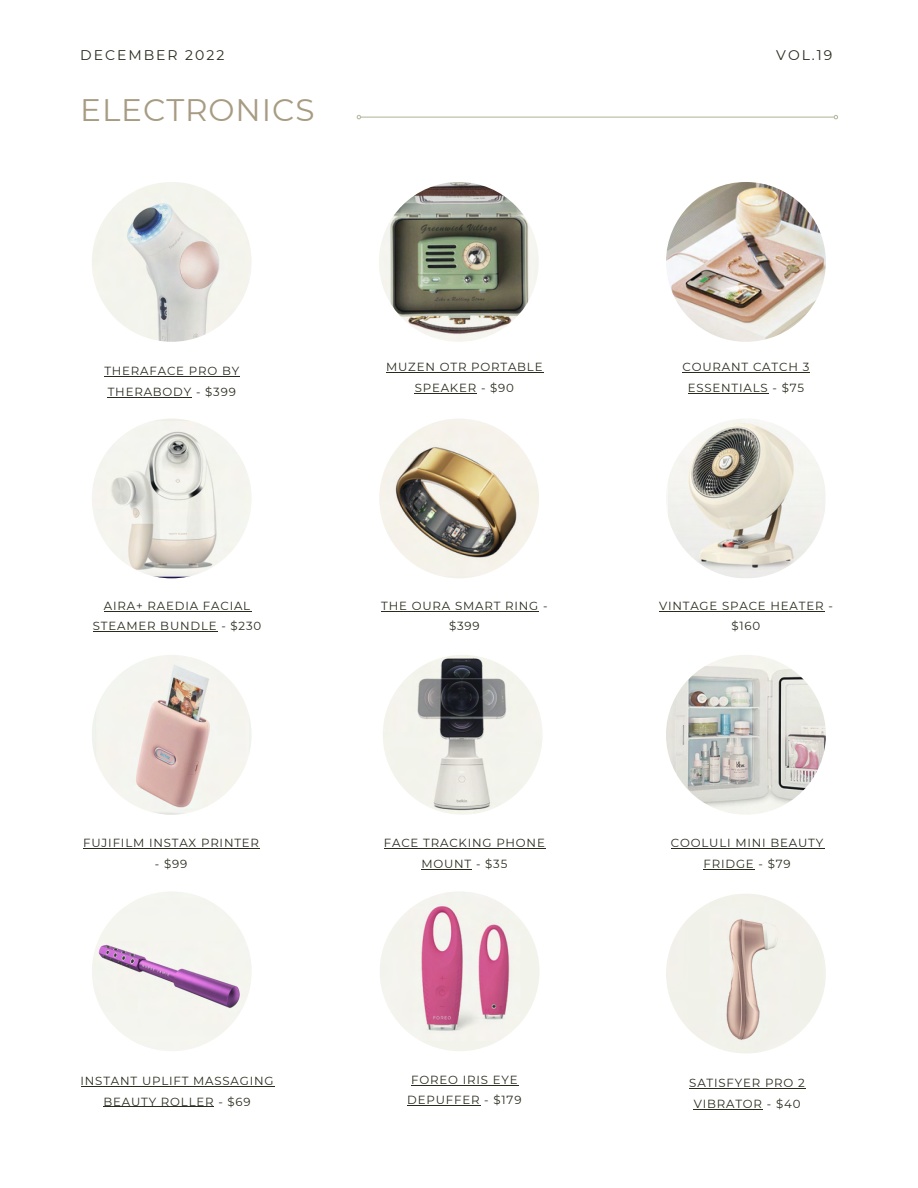
<style>
.page{position:relative;width:918px;height:1188px;background:#fff}
.page>*{position:absolute;margin:0;border:0;box-sizing:border-box;transform-origin:0 0}
.t1{font:31.2px "Montserrat";letter-spacing:.03em;color:#a79b82}
.t2{font:13.95px "Montserrat";letter-spacing:.14em;color:#292b1d}
.t3{font:11.7px/20.5px "Montserrat";letter-spacing:.07em;color:#292b1d;text-align:center}
</style>
<div class="page">
<hr style="left:361px;top:117px;width:473px;height:1px;background:#b7bca2">
<svg style="left:356px;top:115px;width:6px;height:5px"></svg>
<svg style="left:833px;top:115px;width:5px;height:5px"></svg>
<img style="left:92px;top:182px;width:160px;height:160px;border-radius:50%">
<img style="left:379px;top:182px;width:160px;height:160px;border-radius:50%">
<img style="left:666px;top:182px;width:160px;height:160px;border-radius:50%">
<img style="left:92px;top:419px;width:160px;height:159px;border-radius:50%">
<img style="left:379px;top:419px;width:160px;height:159px;border-radius:50%">
<img style="left:666px;top:419px;width:160px;height:159px;border-radius:50%">
<img style="left:92px;top:655px;width:160px;height:160px;border-radius:50%">
<img style="left:383px;top:655px;width:160px;height:160px;border-radius:50%">
<img style="left:666px;top:655px;width:160px;height:160px;border-radius:50%">
<img style="left:666px;top:894px;width:160px;height:159px;border-radius:50%">
<hr style="left:104px;top:376px;width:136px;height:1px;background:#292b1d">
<hr style="left:108px;top:397px;width:84px;height:1px;background:#292b1d">
<hr style="left:104px;top:611px;width:147px;height:1px;background:#292b1d">
<hr style="left:93px;top:631px;width:124px;height:1px;background:#292b1d">
<hr style="left:386px;top:372px;width:157px;height:1px;background:#292b1d">
<hr style="left:415px;top:393px;width:62px;height:1px;background:#292b1d">
<hr style="left:381px;top:611px;width:158px;height:1px;background:#292b1d">
<hr style="left:683px;top:372px;width:127px;height:1px;background:#292b1d">
<hr style="left:688px;top:393px;width:81px;height:1px;background:#292b1d">
<hr style="left:659px;top:611px;width:165px;height:1px;background:#292b1d">
<hr style="left:83px;top:848px;width:177px;height:1px;background:#292b1d">
<hr style="left:384px;top:848px;width:162px;height:1px;background:#292b1d">
<hr style="left:421px;top:869px;width:51px;height:1px;background:#292b1d">
<hr style="left:671px;top:848px;width:153px;height:1px;background:#292b1d">
<hr style="left:704px;top:869px;width:51px;height:1px;background:#292b1d">
<img style="left:92px;top:891px;width:160px;height:160px;border-radius:50%">
<img style="left:380px;top:891px;width:160px;height:160px;border-radius:50%">
<hr style="left:81px;top:1086px;width:193px;height:1px;background:#292b1d">
<hr style="left:103px;top:1107px;width:111px;height:1px;background:#292b1d">
<hr style="left:411px;top:1085px;width:107px;height:1px;background:#292b1d">
<hr style="left:407px;top:1105px;width:73px;height:1px;background:#292b1d">
<hr style="left:689px;top:1088px;width:117px;height:1px;background:#292b1d">
<hr style="left:694px;top:1109px;width:69px;height:1px;background:#292b1d">
<p class="t2" style="left:80px;top:47px;width:146px">DECEMBER 2022</p>
<p class="t2" style="left:776px;top:47px;width:58px">VOL.19</p>
<h1 class="t1" style="left:80px;top:91px;width:236px">ELECTRONICS</h1>
<p class="t3" style="left:104px;top:361px;width:136px;text-align:left">THERAFACE PRO BY<br>THERABODY - $399</p>
<p class="t3" style="left:386px;top:357px;width:158px">MUZEN OTR PORTABLE<br>SPEAKER - $90</p>
<p class="t3" style="left:683px;top:357px;width:128px">COURANT CATCH 3<br>ESSENTIALS - $75</p>
<p class="t3" style="left:93px;top:595px;width:170px">AIRA+ RAEDIA FACIAL<br>STEAMER BUNDLE - $230</p>
<p class="t3" style="left:381px;top:595px;width:168px">THE OURA SMART RING - $399</p>
<p class="t3" style="left:659px;top:595px;width:175px">VINTAGE SPACE HEATER - $160</p>
<p class="t3" style="left:83px;top:833px;width:177px">FUJIFILM INSTAX PRINTER</p>
<p class="t3" style="left:155px;top:853px;width:34px">- $99</p>
<p class="t3" style="left:384px;top:833px;width:163px">FACE TRACKING PHONE<br>MOUNT - $35</p>
<p class="t3" style="left:671px;top:833px;width:154px">COOLULI MINI BEAUTY<br>FRIDGE - $79</p>
<p class="t3" style="left:81px;top:1070px;width:195px">INSTANT UPLIFT MASSAGING<br>BEAUTY ROLLER - $69</p>
<p class="t3" style="left:407px;top:1069px;width:116px">FOREO IRIS EYE<br>DEPUFFER - $179</p>
<p class="t3" style="left:689px;top:1073px;width:117px">SATISFYER PRO 2<br>VIBRATOR - $40</p>
</div>
